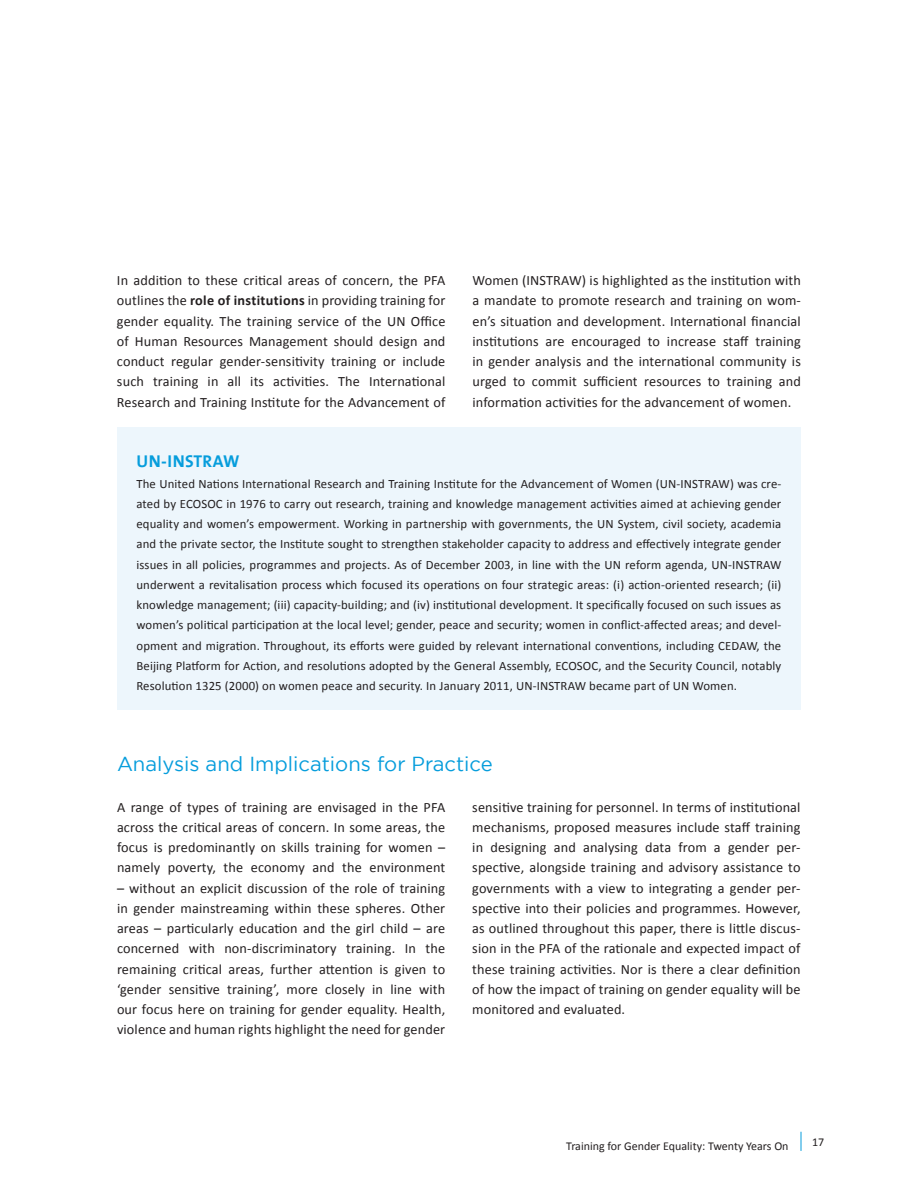
<style>
.page{position:relative;width:918px;height:1188px;background:#fff}
.page>*{position:absolute;margin:0;border:0;box-sizing:border-box;transform-origin:0 0}
.Intertitle{font:20.25px "Gotham";color:#069ddc}
.Section_Subheadings{font:17.25px "The Sans Bold Caps";letter-spacing:.02em;color:#069ddc}
.Paragraph{font:14.25px/20.2px "Calibri";letter-spacing:.01em;color:#231f20;text-align:justify}
.Paragraph-2{font:12.75px/20.2px "Calibri";letter-spacing:.01em;color:#231f20;text-align:justify}
.t1{font:12px "Calibri";color:#231f20}
.s1{font-weight:700}
</style>
<div class="page">
<svg style="left:801px;top:1132px;width:1px;height:19px"></svg>
<div style="left:117px;top:427px;width:684px;height:283px;background:#edf6fc"></div>
<p class="Paragraph" style="left:117px;top:269px;width:330px">In addition to these critical areas of concern, the PFA outlines the <span class="s1">role of institutions</span> in providing training for gender equality. The training service of the UN Office of Human Resources Management should design and conduct regular gender-sensitivity training or include such training in all its activities. The International Research and Training Institute for the Advancement of</p>
<p class="Paragraph" style="left:472px;top:269px;width:330px">Women (INSTRAW) is highlighted as the institution with a mandate to promote research and training on wom&shy;en’s situation and development. International financial institutions are encouraged to increase staff training in gender analysis and the international community is urged to commit sufficient resources to training and information activities for the advancement of women.</p>
<p class="Section_Subheadings" style="left:137px;top:447px;width:104px">UN-INSTRAW</p>
<p class="Paragraph-2" style="left:137px;top:473px;width:646px">The United Nations International Research and Training Institute for the Advancement of Women (UN-INSTRAW) was cre&shy;ated by ECOSOC in 1976 to carry out research, training and knowledge management activities aimed at achieving gender equality and women’s empowerment. Working in partnership with governments, the UN System, civil society, academia and the private sector, the Institute sought to strengthen stakeholder capacity to address and effectively integrate gender issues in all policies, programmes and projects. As of December 2003, in line with the UN reform agenda, UN-INSTRAW underwent a revitalisation process which focused its operations on four strategic areas: (i) action-oriented research; (ii) knowledge management; (iii) capacity-building; and (iv) institutional development. It specifically focused on such issues as women’s political participation at the local level; gender, peace and security; women in conflict-affected areas; and devel&shy;opment and migration. Throughout, its efforts were guided by relevant international conventions, including CEDAW, the Beijing Platform for Action, and resolutions adopted by the General Assembly, ECOSOC, and the Security Council, notably Resolution 1325 (2000) on women peace and security. In January 2011, UN-INSTRAW became part of UN Women.</p>
<p class="Intertitle" style="left:117px;top:753px;width:377px">Analysis and Implications for Practice</p>
<p class="Paragraph" style="left:117px;top:796px;width:330px">A range of types of training are envisaged in the PFA across the critical areas of concern. In some areas, the focus is predominantly on skills training for women – namely poverty, the economy and the environment</p>
<p class="Paragraph" style="left:117px;top:877px;width:330px">– without an explicit discussion of the role of training in gender mainstreaming within these spheres. Other areas – particularly education and the girl child – are concerned with non-discriminatory training. In the remaining critical areas, further attention is given to ‘gender sensitive training’, more closely in line with our focus here on training for gender equality. Health, violence and human rights highlight the need for gender</p>
<p class="Paragraph" style="left:472px;top:796px;width:330px">sensitive training for personnel. In terms of institutional mechanisms, proposed measures include staff training in designing and analysing data from a gender per&shy;spective, alongside training and advisory assistance to governments with a view to integrating a gender per&shy;spective into their policies and programmes. However, as outlined throughout this paper, there is little discus&shy;sion in the PFA of the rationale and expected impact of these training activities. Nor is there a clear definition of how the impact of training on gender equality will be monitored and evaluated.</p>
<p class="t1" style="left:566px;top:1139px;width:224px">Training for Gender Equality: Twenty Years On</p>
<p class="t1" style="left:812px;top:1135px;width:14px">17</p>
</div>
